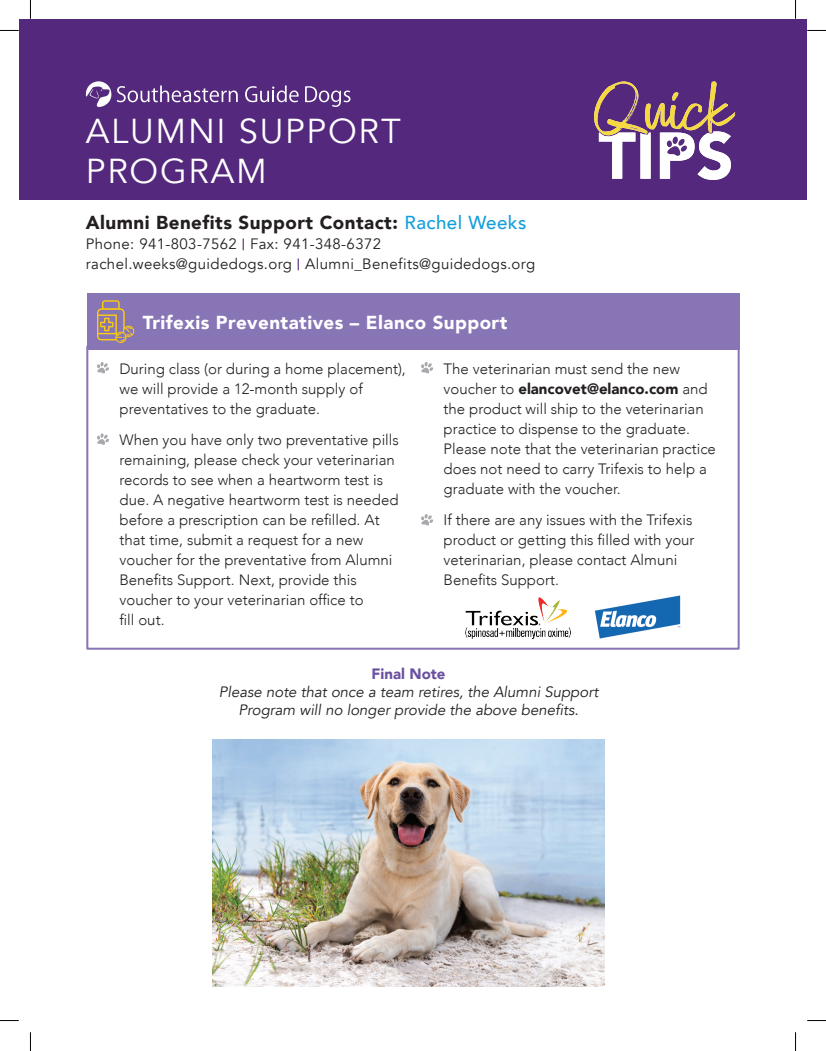
<style>
.page{position:relative;width:826px;height:1051px;background:#fff}
.page>*{position:absolute;margin:0;border:0;box-sizing:border-box;transform-origin:0 0}
.t1{font:34.5px/40.2px "Avenir";letter-spacing:.05em;color:#fff}
.t2{font:900 18.75px "Avenir";letter-spacing:.025em;color:#231f20}
.t3{font:900 18.75px "Avenir";letter-spacing:.025em;color:#fff}
.t4{font:300 15px/20px "Avenir";color:#231f20}
.t5{font:15px/20px "Avenir";letter-spacing:.025em;color:#231f20}
.t6{font:italic 15px "Avenir";color:#231f20}
.t7{font:900 15px "Avenir";color:#231f20}
.t8{font:900 15px "Avenir";color:#6a50a1}
.s1{font-weight:500;color:#159eda}
.s2{font-weight:500;font-size:15.25px;color:#53287d}
.s3{font-weight:300}
</style>
<div class="page">
<div style="left:19px;top:19px;width:788px;height:181px;background:#53287d"></div>
<svg style="left:305px;top:86px;width:45px;height:21px"></svg>
<svg style="left:86px;top:81px;width:152px;height:26px"></svg>
<svg style="left:594px;top:81px;width:142px;height:99px"></svg>
<svg style="left:795px;top:1032px;width:1px;height:19px"></svg>
<svg style="left:795px;top:0;width:1px;height:19px"></svg>
<svg style="left:30px;top:1032px;width:1px;height:19px"></svg>
<svg style="left:30px;top:0;width:1px;height:19px"></svg>
<svg style="left:807px;top:1020px;width:19px;height:1px"></svg>
<svg style="left:0;top:1020px;width:19px;height:1px"></svg>
<svg style="left:807px;top:30px;width:19px;height:1px"></svg>
<svg style="left:0;top:30px;width:19px;height:1px"></svg>
<svg style="left:245px;top:86px;width:54px;height:16px"></svg>
<div style="left:87px;top:293px;width:652px;height:57px;background:#8875b5"></div>
<svg style="left:97px;top:300px;width:38px;height:43px"></svg>
<svg style="left:97px;top:362px;width:12px;height:11px"></svg>
<svg style="left:97px;top:433px;width:12px;height:12px"></svg>
<svg style="left:421px;top:362px;width:12px;height:11px"></svg>
<svg style="left:421px;top:514px;width:12px;height:11px"></svg>
<img style="left:594px;top:595px;width:86px;height:43px">
<img style="left:465px;top:597px;width:106px;height:41px">
<img style="left:212px;top:740px;width:393px;height:247px">
<p class="t1" style="left:86px;top:111px;width:316px">ALUMNI SUPPORT<br>PROGRAM</p>
<p class="t2" style="left:86px;top:206px;width:442px">Alumni Benefits Support Contact: <span class="s1">Rachel Weeks</span></p>
<p class="t5" style="left:86px;top:234px;width:451px">Phone: 941-803-7562 <span class="s2">|</span> Fax: 941-348-6372 rachel.weeks@guidedogs.org <span class="s2">|</span> Alumni_Benefits@guidedogs.org</p>
<p class="t3" style="left:143px;top:306px;width:366px">Trifexis Preventatives – Elanco Support</p>
<p class="t4" style="left:120px;top:359px;width:288px">During class (or during a home placement),</p>
<p class="t4" style="left:444px;top:359px;width:238px">The veterinarian must send the new</p>
<p class="t4" style="left:120px;top:379px;width:245px">we will provide a 12-month supply of</p>
<p class="t7" style="left:444px;top:376px;width:266px"><span class="s3">voucher to</span> elancovet@elanco.com <span class="s3">and</span></p>
<p class="t4" style="left:120px;top:399px;width:202px">preventatives to the graduate.</p>
<p class="t4" style="left:444px;top:399px;width:262px">the product will ship to the veterinarian</p>
<p class="t4" style="left:444px;top:419px;width:248px">practice to dispense to the graduate.</p>
<p class="t4" style="left:120px;top:430px;width:281px">When you have only two preventative pills</p>
<p class="t4" style="left:444px;top:439px;width:274px">Please note that the veterinarian practice</p>
<p class="t4" style="left:120px;top:450px;width:277px">remaining, please check your veterinarian</p>
<p class="t4" style="left:444px;top:459px;width:265px">does not need to carry Trifexis to help a</p>
<p class="t4" style="left:120px;top:470px;width:265px">records to see when a heartworm test is</p>
<p class="t4" style="left:444px;top:479px;width:179px">graduate with the voucher.</p>
<p class="t4" style="left:120px;top:490px;width:281px">due. A negative heartworm test is needed before a prescription can be refilled. At</p>
<p class="t4" style="left:444px;top:510px;width:250px">If there are any issues with the Trifexis</p>
<p class="t4" style="left:120px;top:530px;width:245px">that time, submit a request for a new</p>
<p class="t4" style="left:444px;top:530px;width:252px">product or getting this filled with your</p>
<p class="t4" style="left:120px;top:550px;width:274px">voucher for the preventative from Alumni</p>
<p class="t4" style="left:444px;top:550px;width:235px">veterinarian, please contact Almuni</p>
<p class="t4" style="left:120px;top:570px;width:239px">Benefits Support. Next, provide this</p>
<p class="t4" style="left:444px;top:570px;width:117px">Benefits Support.</p>
<p class="t4" style="left:120px;top:590px;width:246px">voucher to your veterinarian office to fill out.</p>
<p class="t8" style="left:372px;top:661px;width:75px">Final Note</p>
<p class="t6" style="left:219px;top:683px;width:381px">Please note that once a team retires, the Alumni Support</p>
<p class="t6" style="left:238px;top:701px;width:342px">Program will no longer provide the above benefits.</p>
</div>
